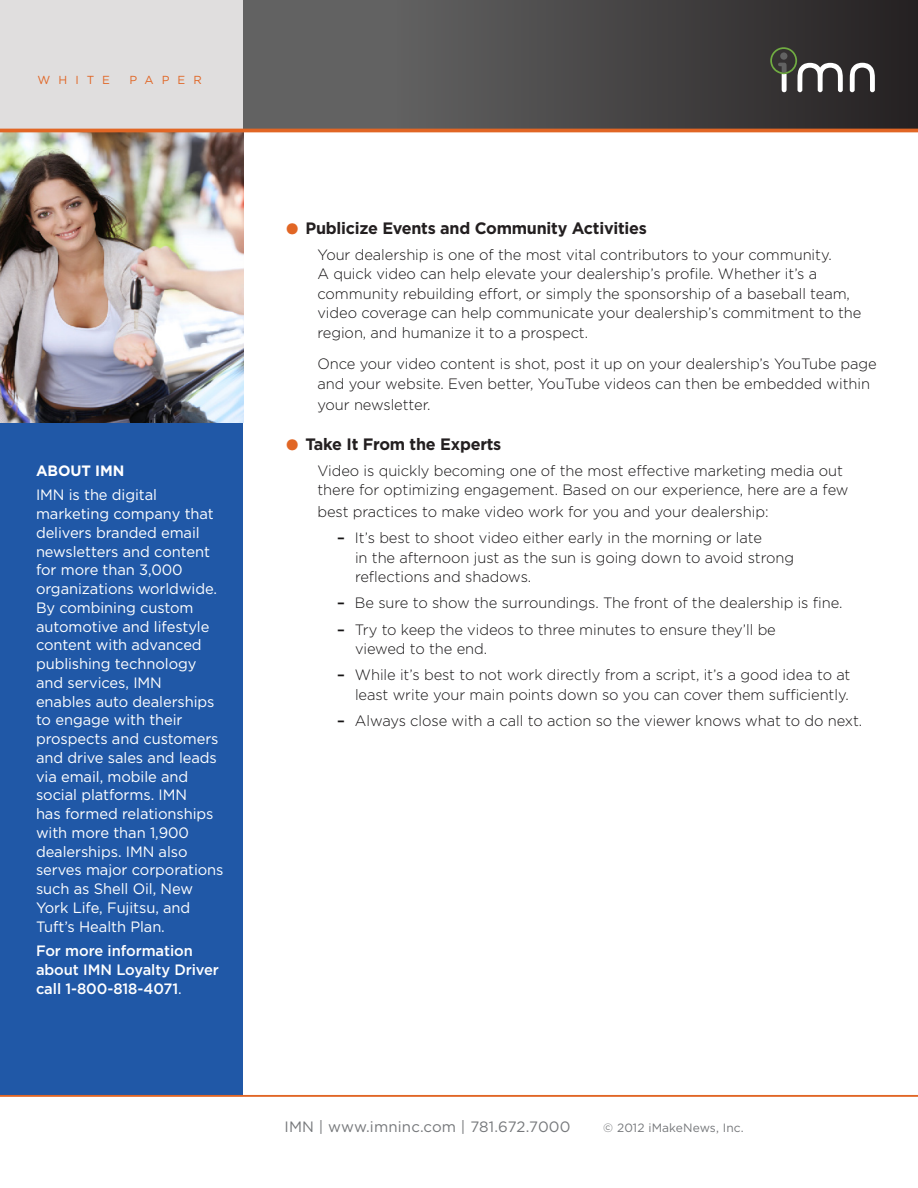
<style>
.page{position:relative;width:918px;height:1188px;background:#fff}
.page>*{position:absolute;margin:0;border:0;box-sizing:border-box;transform-origin:0 0}
.Subhead_Level_2{font:700 16.5px "Gotham";letter-spacing:-.015em;color:#231f20}
.CM8{font:300 15px/19.5px "Gotham";letter-spacing:-.005em;color:#151314}
.t1{font:15px/18.8px "Gotham";letter-spacing:-.005em;color:#fff}
.t2{font:500 15px/18.8px "Gotham";letter-spacing:-.005em;color:#fff}
.t3{font:15px "Gotham";letter-spacing:.01em;color:#76787b}
.t4{font:700 15px "Gotham";letter-spacing:-.005em;color:#fff}
.t5{font:12px "Gotham";letter-spacing:.01em;color:#76787b}
.t6{font:11.7px "Gotham";letter-spacing:.69em;color:#e16625}
.s1{font-weight:400}
.s2{font-size:37.5px;color:#e16625}
.s3{font-weight:500}
</style>
<div class="page">
<div style="left:0;top:318px;width:243px;height:778px;background:#2058a7"></div>
<img style="left:0;top:132px;width:243px;height:291px">
<div style="left:0;top:0;width:243px;height:130px;background:#e0dede"></div>
<div style="left:243px;top:0;width:154px;height:129px;background:#626262"></div>
<div style="left:397px;top:0;width:521px;height:130px;background:linear-gradient(to right,#626161,#262121)"></div>
<svg style="left:850px;top:63px;width:25px;height:29px"></svg>
<svg style="left:770px;top:47px;width:73px;height:45px"></svg>
<hr style="left:0;top:129px;width:918px;height:3px;background:#e16625">
<hr style="left:0;top:1095px;width:918px;height:2px;background:#e16625">
<p class="t6" style="left:38px;top:72px;width:74px">WHITE</p>
<p class="t6" style="left:130px;top:72px;width:74px">PAPER</p>
<p class="t4" style="left:36px;top:460px;width:90px">ABOUT IMN</p>
<p class="t1" style="left:36px;top:485px;width:189px">IMN is the digital marketing company that delivers branded email newsletters and content for more than 3,000 organizations worldwide.<br>By combining custom automotive and lifestyle content with advanced publishing technology and services, IMN<br>enables auto dealerships to engage with their prospects and customers and drive sales and leads via email, mobile and social platforms. IMN<br>has formed relationships with more than 1,900 dealerships. IMN also serves major corporations such as Shell Oil, New<br>York Life, Fujitsu, and<br>Tuft’s Health Plan.</p>
<p class="t2" style="left:36px;top:941px;width:185px">For more information about IMN Loyalty Driver call 1-800-818-4071<span class="s1">.</span></p>
<p class="Subhead_Level_2" style="left:283px;top:218px;width:366px"><span class="s2">•</span> Publicize Events and Community Activities</p>
<p class="CM8" style="left:318px;top:245px;width:545px">Your dealership is one of the most vital contributors to your community.<br>A quick video can help elevate your dealership’s profile. Whether it’s a community rebuilding effort, or simply the sponsorship of a baseball team, video coverage can help communicate your dealership’s commitment to the region, and humanize it to a prospect.</p>
<p class="CM8" style="left:318px;top:354px;width:561px">Once your video content is shot, post it up on your dealership’s YouTube page and your website. Even better, YouTube videos can then be embedded within</p>
<p class="CM8" style="left:318px;top:395px;width:115px">your newsletter.</p>
<p class="Subhead_Level_2" style="left:283px;top:433px;width:220px"><span class="s2">•</span> Take It From the Experts</p>
<p class="CM8" style="left:318px;top:461px;width:533px">Video is quickly becoming one of the most effective marketing media out there for optimizing engagement. Based on our experience, here are a few</p>
<p class="CM8" style="left:318px;top:502px;width:453px">best practices to make video work for you and your dealership:</p>
<p class="CM8" style="left:355px;top:528px;width:441px;text-indent:-18px"><span class="s3">–</span> It’s best to shoot video either early in the morning or late<br>in the afternoon just as the sun is going down to avoid strong reflections and shadows.</p>
<p class="CM8" style="left:337px;top:593px;width:507px"><span class="s3">–</span> Be sure to show the surroundings. The front of the dealership is fine.</p>
<p class="CM8" style="left:355px;top:620px;width:422px;text-indent:-18px"><span class="s3">–</span> Try to keep the videos to three minutes to ensure they’ll be viewed to the end.</p>
<p class="CM8" style="left:337px;top:665px;width:515px;text-align:right"><span class="s3">–</span> While it’s best to not work directly from a script, it’s a good idea to at least write your main points down so you can cover them sufficiently.</p>
<p class="CM8" style="left:337px;top:711px;width:527px"><span class="s3">–</span> Always close with a call to action so the viewer knows what to do next.</p>
<p class="t3" style="left:285px;top:1117px;width:287px">IMN | www.imninc.com | 781.672.7000</p>
<p class="t5" style="left:603px;top:1120px;width:142px">© 2012 iMakeNews, Inc.</p>
</div>
